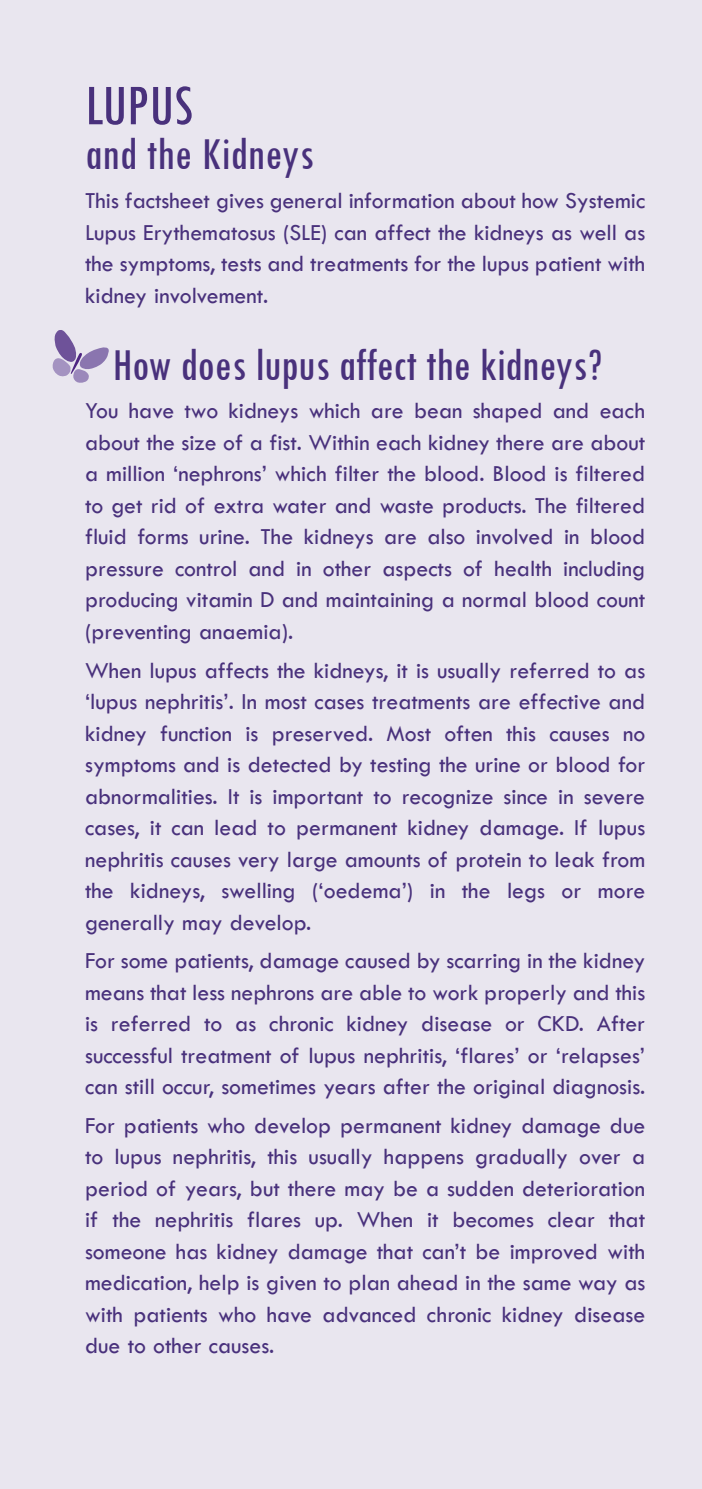
<style>
.page{position:relative;width:702px;height:1489px;background:#fff}
.page>*{position:absolute;margin:0;border:0;box-sizing:border-box;transform-origin:0 0}
.t1{font:condensed 60px "Tw Cen";color:#49317c}
.t2{font:condensed 47.5px "Tw Cen";letter-spacing:-.005em;color:#49317c}
.t3{font:23.75px/31.5px "Tw Cen";color:#49317c;text-align:justify}
</style>
<div class="page">
<div style="left:0;top:0;width:702px;height:1488px;background:#e9e6ef"></div>
<svg style="left:52px;top:330px;width:57px;height:53px"></svg>
<h1 class="t1" style="left:85px;top:75px;width:110px">LUPUS</h1>
<h2 class="t2" style="left:85px;top:130px;width:230px">and the Kidneys</h2>
<p class="t3" style="left:85px;top:185px;width:561px">This factsheet gives general information about how Systemic Lupus Erythematosus (SLE) can affect the kidneys as well as the symptoms, tests and treatments for the lupus patient with kidney involvement.</p>
<h2 class="t2" style="left:113px;top:340px;width:491px">How does lupus affect the kidneys?</h2>
<p class="t3" style="left:85px;top:395px;width:561px">You have two kidneys which are bean shaped and each about the size of a fist. Within each kidney there are about a million ‘nephrons’ which filter the blood. Blood is filtered to get rid of extra water and waste products. The filtered fluid forms urine. The kidneys are also involved in blood pressure control and in other aspects of health including producing vitamin D and maintaining a normal blood count (preventing anaemia).</p>
<p class="t3" style="left:85px;top:654px;width:562px">When lupus affects the kidneys, it is usually referred to as ‘lupus nephritis’. In most cases treatments are effective and kidney function is preserved. Most often this causes no symptoms and is detected by testing the urine or blood for abnormalities. It is important to recognize since in severe cases, it can lead to permanent kidney damage. If lupus nephritis causes very large amounts of protein to leak from the kidneys, swelling (‘oedema’) in the legs or more generally may develop.</p>
<p class="t3" style="left:85px;top:945px;width:562px">For some patients, damage caused by scarring in the kidney means that less nephrons are able to work properly and this is referred to as chronic kidney disease or CKD. After successful treatment of lupus nephritis, ‘flares’ or ‘relapses’ can still occur, sometimes years after the original diagnosis.</p>
<p class="t3" style="left:85px;top:1109px;width:561px">For patients who develop permanent kidney damage due to lupus nephritis, this usually happens gradually over a period of years, but there may be a sudden deterioration if the nephritis flares up. When it becomes clear that someone has kidney damage that can’t be improved with medication, help is given to plan ahead in the same way as with patients who have advanced chronic kidney disease due to other causes.</p>
</div>
